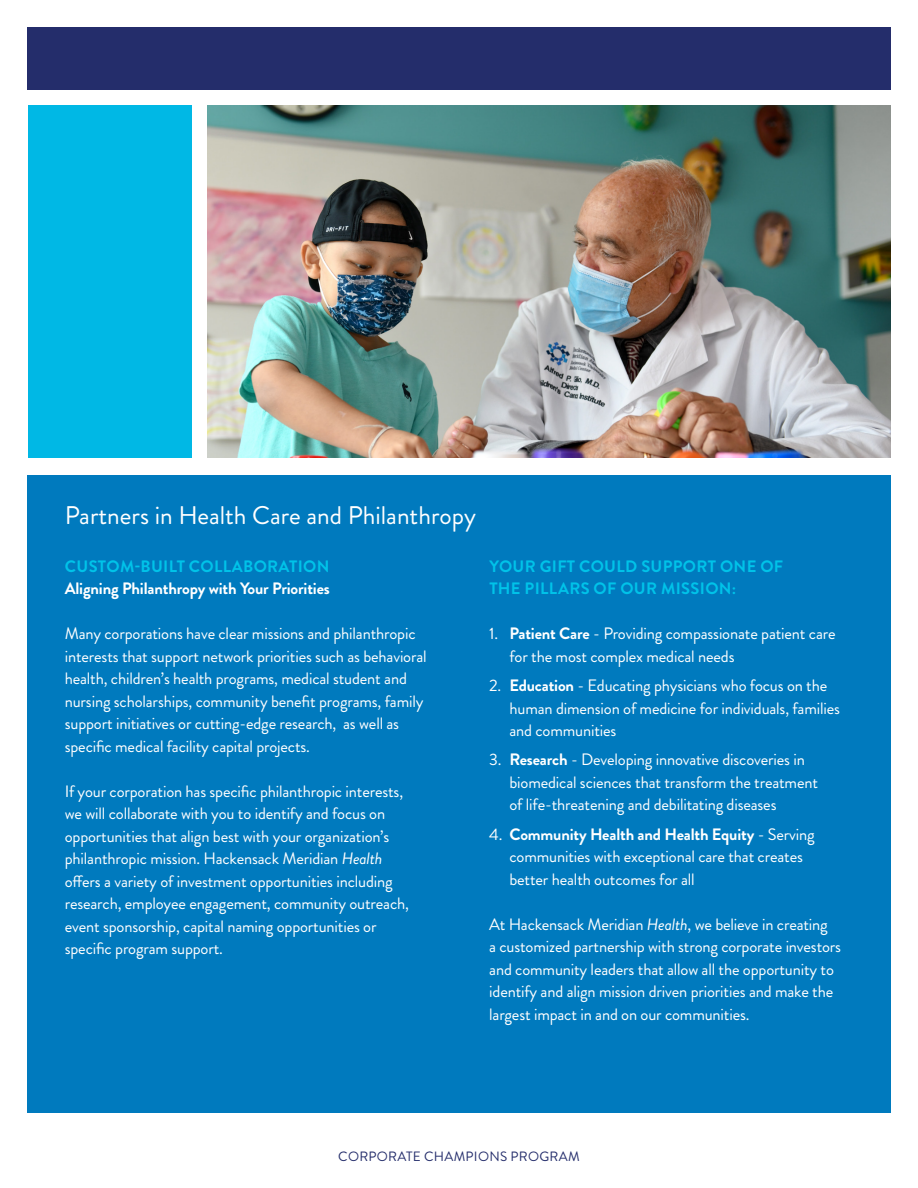
<style>
.page{position:relative;width:918px;height:1188px;background:#fff}
.page>*{position:absolute;margin:0;border:0;box-sizing:border-box;transform-origin:0 0}
.t1{font:25.5px "Brandon Grotesque";color:#fff}
.t2{font:16.5px/22.5px "Brandon Grotesque";letter-spacing:-.01em;color:#fff}
.t3{font:700 16.5px/22.5px "Brandon Grotesque";letter-spacing:.02em;color:#00c3e9}
.t4{font:700 16.5px "Brandon Grotesque";letter-spacing:-.01em;color:#fff}
.t5{font:13.5px "Brandon Grotesque";letter-spacing:.02em;color:#242d6b}
.s1{font-style:italic}
.s2{font-weight:700}
</style>
<div class="page">
<div style="left:27px;top:475px;width:864px;height:637px;background:#007abe"></div>
<div style="left:27px;top:27px;width:864px;height:63px;background:#242d6b"></div>
<img style="left:207px;top:106px;width:684px;height:352px">
<div style="left:28px;top:106px;width:163px;height:352px;background:#00b8e5"></div>
<p class="t1" style="left:65px;top:498px;width:413px">Partners in Health Care and Philanthropy</p>
<p class="t3" style="left:65px;top:555px;width:266px">CUSTOM-BUILT COLLABORATION</p>
<p class="t4" style="left:65px;top:577px;width:267px">Aligning Philanthropy with Your Priorities</p>
<p class="t2" style="left:65px;top:623px;width:363px">Many corporations have clear missions and philanthropic interests that support network priorities such as behavioral health, children’s health programs, medical student and nursing scholarships, community benefit programs, family support initiatives or cutting-edge research, as well as specific medical facility capital projects.</p>
<p class="t2" style="left:65px;top:780px;width:346px">If your corporation has specific philanthropic interests, we will collaborate with you to identify and focus on opportunities that align best with your organization’s philanthropic mission. Hackensack Meridian <span class="s1">Health </span>offers a variety of investment opportunities including research, employee engagement, community outreach, event sponsorship, capital naming opportunities or specific program support.</p>
<p class="t3" style="left:489px;top:555px;width:295px">YOUR GIFT COULD SUPPORT ONE OF<br>THE PILLARS OF OUR MISSION:</p>
<p class="t2" style="left:509px;top:623px;width:328px;text-indent:-20px">1. <span class="s2">Patient Care</span> - Providing compassionate patient care for the most complex medical needs</p>
<p class="t2" style="left:509px;top:674px;width:332px;text-indent:-20px">2. <span class="s2">Education</span> - Educating physicians who focus on the human dimension of medicine for individuals, families and communities</p>
<p class="t2" style="left:509px;top:749px;width:310px;text-indent:-20px">3. <span class="s2">Research</span> - Developing innovative discoveries in biomedical sciences that transform the treatment of life-threatening and debilitating diseases</p>
<p class="t2" style="left:509px;top:823px;width:307px;text-indent:-20px">4. <span class="s2">Community Health and Health Equity</span> - Serving communities with exceptional care that creates better health outcomes for all</p>
<p class="t2" style="left:489px;top:913px;width:353px">At Hackensack Meridian <span class="s1">Health</span>, we believe in creating<br>a customized partnership with strong corporate investors and community leaders that allow all the opportunity to identify and align mission driven priorities and make the largest impact in and on our communities.</p>
<p class="t5" style="left:338px;top:1147px;width:243px">CORPORATE CHAMPIONS PROGRAM</p>
</div>
